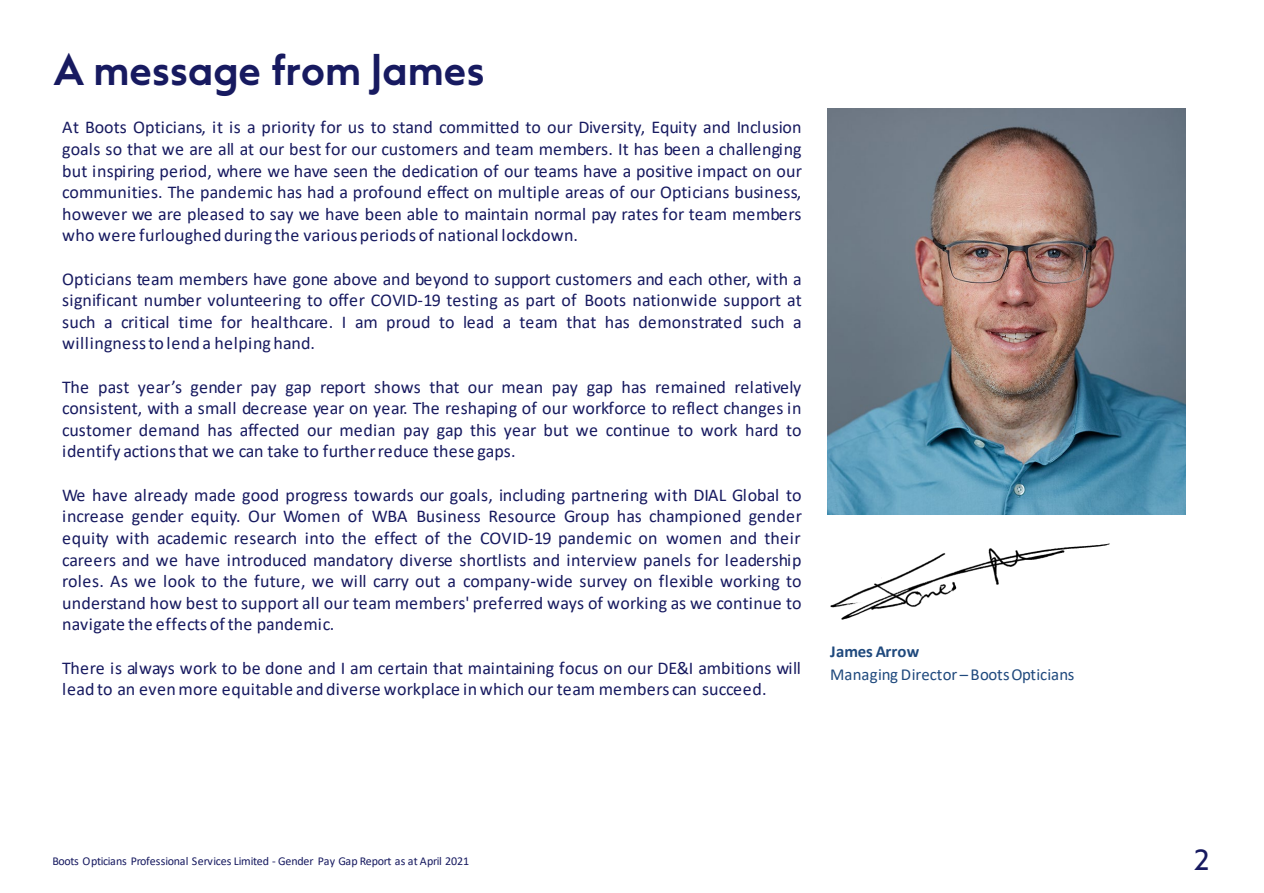
<style>
.page{position:relative;width:1264px;height:893px;background:#fff}
.page>*{position:absolute;margin:0;border:0;box-sizing:border-box;transform-origin:0 0}
.t1{font:700 42px "Boots Sharp";color:#171a60}
.t2{font:27.6px "Boots Sharp";color:#171a60}
.t3{font:18px/21.6px "Calibri";letter-spacing:.01em;color:#171a60;text-align:justify}
.t4{font:16.8px "Calibri";color:#1f497d}
.t5{font:700 16.8px "Calibri";color:#1f497d}
.t6{font:12px "Calibri";letter-spacing:-.025em;color:#171a60}
</style>
<div class="page">
<img style="left:827px;top:108px;width:359px;height:407px">
<img style="left:830px;top:543px;width:280px;height:77px">
<h2 class="t1" style="left:54px;top:43px;width:432px">A message from James</h2>
<p class="t3" style="left:62px;top:116px;width:741px">At Boots Opticians, it is a priority for us to stand committed to our Diversity, Equity and Inclusion goals so that we are all at our best for our customers and team members. It has been a challenging but inspiring period, where we have seen the dedication of our teams have a positive impact on our communities. The pandemic has had a profound effect on multiple areas of our Opticians business, however we are pleased to say we have been able to maintain normal pay rates for team members who were furloughed during the various periods of national lockdown.</p>
<p class="t3" style="left:62px;top:267px;width:741px">Opticians team members have gone above and beyond to support customers and each other, with a significant number volunteering to offer COVID-19 testing as part of Boots nationwide support at such a critical time for healthcare. I am proud to lead a team that has demonstrated such a willingnesstolenda helpinghand.</p>
<p class="t3" style="left:62px;top:375px;width:741px">The past year’s gender pay gap report shows that our mean pay gap has remained relatively consistent, with a small decrease year on year. The reshaping of our workforce to reflect changes in customer demand has affected our median pay gap this year but we continue to work hard to identify actionsthat we can take to furtherreduce these gaps.</p>
<p class="t3" style="left:62px;top:483px;width:741px">We have already made good progress towards our goals, including partnering with DIAL Global to increase gender equity. Our Women of WBA Business Resource Group has championed gender equity with academic research into the effect of the COVID-19 pandemic on women and their careers and we have introduced mandatory diverse shortlists and interview panels for leadership roles. As we look to the future, we will carry out a company-wide survey on flexible working to understand how best to support all our team members' preferred ways of working as we continue to navigate the effects ofthe pandemic.</p>
<p class="t3" style="left:62px;top:656px;width:740px">There is always work to be done and I am certain that maintaining focus on our DE&amp;I ambitions will lead to an evenmore equitable and diverse workplace inwhich our team members can succeed.</p>
<p class="t5" style="left:830px;top:640px;width:91px">James Arrow</p>
<p class="t4" style="left:830px;top:663px;width:246px">Managing Director – Boots Opticians</p>
<p class="t6" style="left:53px;top:852px;width:418px">Boots Opticians Professional Services Limited - Gender Pay Gap Report as at April 2021</p>
<p class="t2" style="left:1194px;top:842px;width:17px">2</p>
</div>
